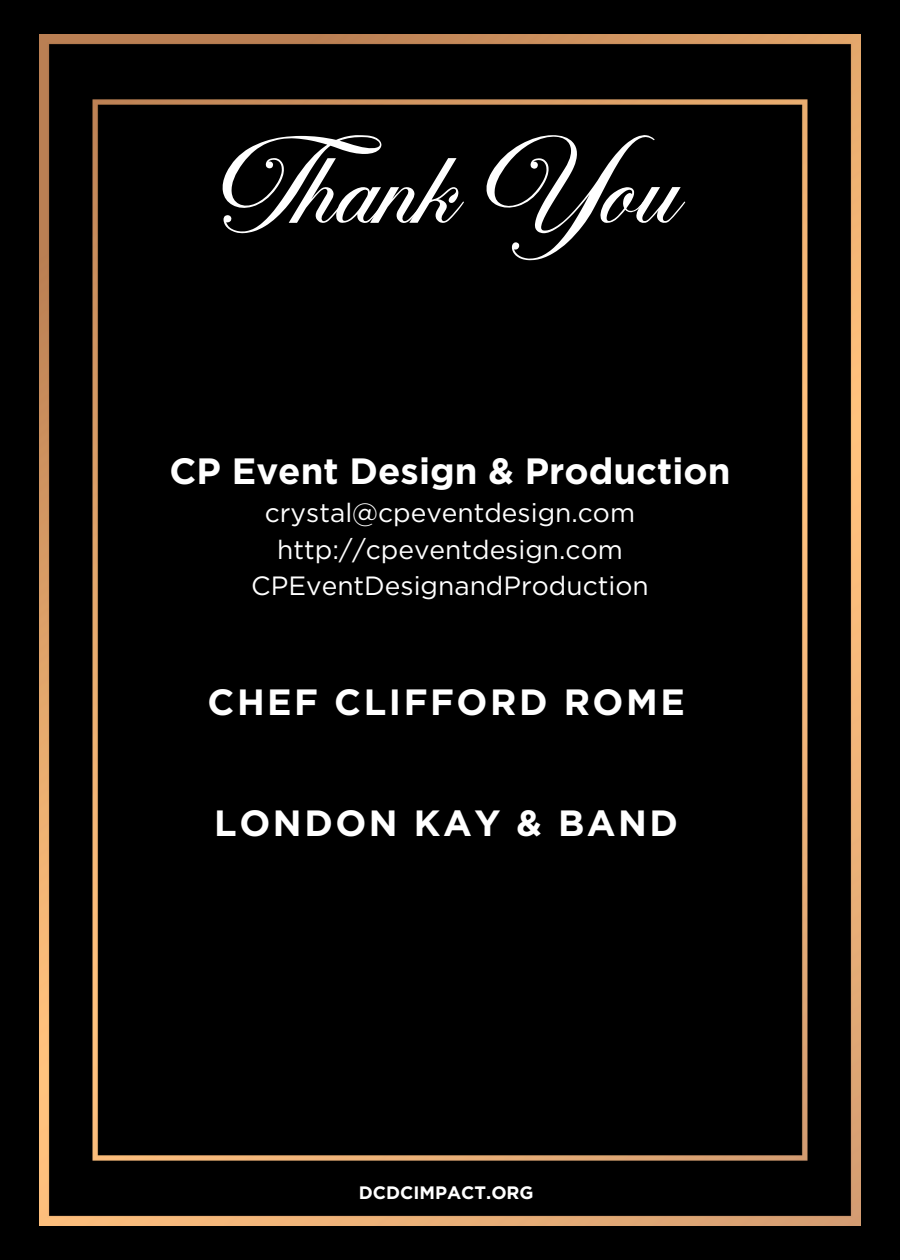
<style>
.page{position:relative;width:900px;height:1260px;background:#000}
.page>*{position:absolute;margin:0;border:0;box-sizing:border-box;transform-origin:0 0}
.t1{font:77.25px "Tempting";color:#fff}
.t2{font:700 36.5px "Gotham";letter-spacing:.07em;color:#fff}
.t3{font:700 36.5px "Gotham";color:#fff}
.t4{font:26.5px "Gotham";color:#fff}
.t5{font:700 18px "Gotham";color:#fff}
</style>
<div class="page">
<img style="left:40px;top:34px;width:821px;height:1191px">
<p class="t1" style="left:223px;top:155px;width:456px">Thank You</p>
<p class="t3" style="left:170px;top:449px;width:562px">CP Event Design &amp; Production</p>
<p class="t4" style="left:265px;top:497px;width:372px">crystal@cpeventdesign.com</p>
<p class="t4" style="left:277px;top:533px;width:347px">http://cpeventdesign.com</p>
<p class="t4" style="left:251px;top:570px;width:399px">CPEventDesignandProduction</p>
<p class="t2" style="left:208px;top:680px;width:479px">CHEF CLIFFORD ROME</p>
<p class="t2" style="left:214px;top:801px;width:465px">LONDON KAY &amp; BAND</p>
<p class="t5" style="left:359px;top:1181px;width:176px">DCDCIMPACT.ORG</p>
</div>
